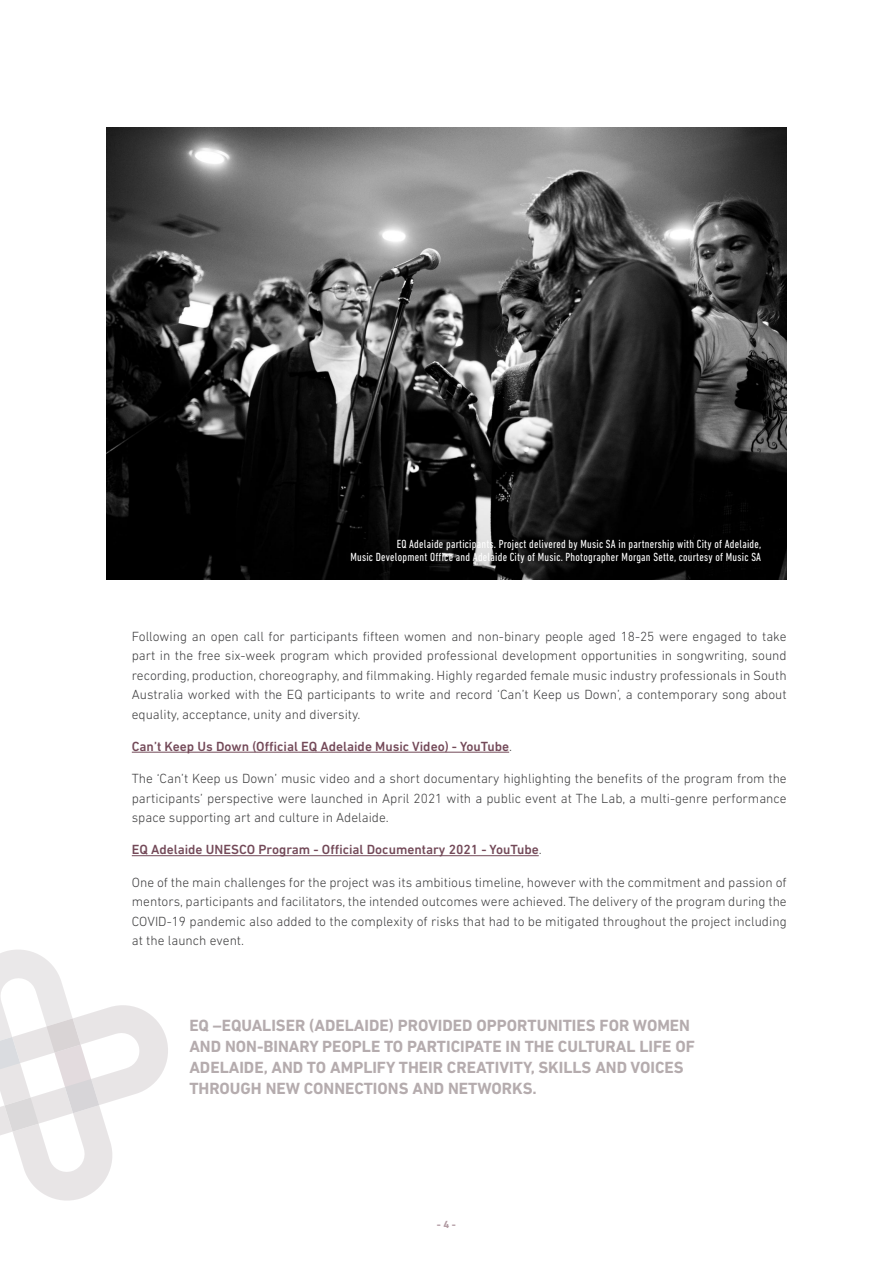
<style>
.page{position:relative;width:893px;height:1263px;background:#fff}
.page>*{position:absolute;margin:0;border:0;box-sizing:border-box;transform-origin:0 0}
.DESTACATS{font:700 16.5px/21px "DIN Next LT Pro";color:#b5acae}
.Text_Base{font:300 13.5px/19.5px "DIN Next LT Pro";color:#3e3e3f;text-align:justify}
.Text_Base-2{font:500 13.5px "DIN Next LT Pro";color:#734958}
.Titular_1_1{font:condensed 12px/13.5px "DIN Next LT Pro";letter-spacing:.02em;color:#fff;text-align:right}
.num_pg{font:700 10.5px "DIN Next LT Pro";color:#b19aa2}
.s1{font-weight:300;color:#3e3e3f}
</style>
<div class="page">
<hr style="left:132px;top:752px;width:377px;height:1px;background:#734958">
<hr style="left:132px;top:855px;width:407px;height:1px;background:#734958">
<svg style="left:0;top:950px;width:168px;height:251px"></svg>
<img style="left:106px;top:128px;width:681px;height:451px">
<p class="Titular_1_1" style="left:350px;top:537px;width:412px">EQ Adelaide participants. Project delivered by Music SA in partnership with City of Adelaide,<br>Music Development Office and Adelaide City of Music. Photographer Morgan Sette, courtesy of Music SA</p>
<p class="Text_Base" style="left:132px;top:626px;width:656px">Following an open call for participants fifteen women and non-binary people aged 18-25 were engaged to take part in the free six-week program which provided professional development opportunities in songwriting, sound recording, production, choreography, and filmmaking. Highly regarded female music industry professionals in South Australia worked with the EQ participants to write and record ‘Can’t Keep us Down’, a contemporary song about equality, acceptance, unity and diversity.</p>
<p class="Text_Base-2" style="left:132px;top:738px;width:382px">Can’t Keep Us Down (Official EQ Adelaide Music Video) - YouTube<span class="s1">.</span></p>
<p class="Text_Base" style="left:132px;top:769px;width:656px">The ‘Can’t Keep us Down’ music video and a short documentary highlighting the benefits of the program from the participants’ perspective were launched in April 2021 with a public event at The Lab, a multi-genre performance space supporting art and culture in Adelaide.</p>
<p class="Text_Base-2" style="left:132px;top:842px;width:411px">EQ Adelaide UNESCO Program - Official Documentary 2021 - YouTube<span class="s1">.</span></p>
<p class="Text_Base" style="left:132px;top:872px;width:656px">One of the main challenges for the project was its ambitious timeline, however with the commitment and passion of mentors, participants and facilitators, the intended outcomes were achieved. The delivery of the program during the COVID-19 pandemic also added to the complexity of risks that had to be mitigated throughout the project including at the launch event.</p>
<p class="DESTACATS" style="left:189px;top:1015px;width:507px">EQ –EQUALISER (ADELAIDE) PROVIDED OPPORTUNITIES FOR WOMEN AND NON-BINARY PEOPLE TO PARTICIPATE IN THE CULTURAL LIFE OF ADELAIDE, AND TO AMPLIFY THEIR CREATIVITY, SKILLS AND VOICES THROUGH NEW CONNECTIONS AND NETWORKS.</p>
<p class="num_pg" style="left:437px;top:1218px;width:21px">- 4 -</p>
</div>
